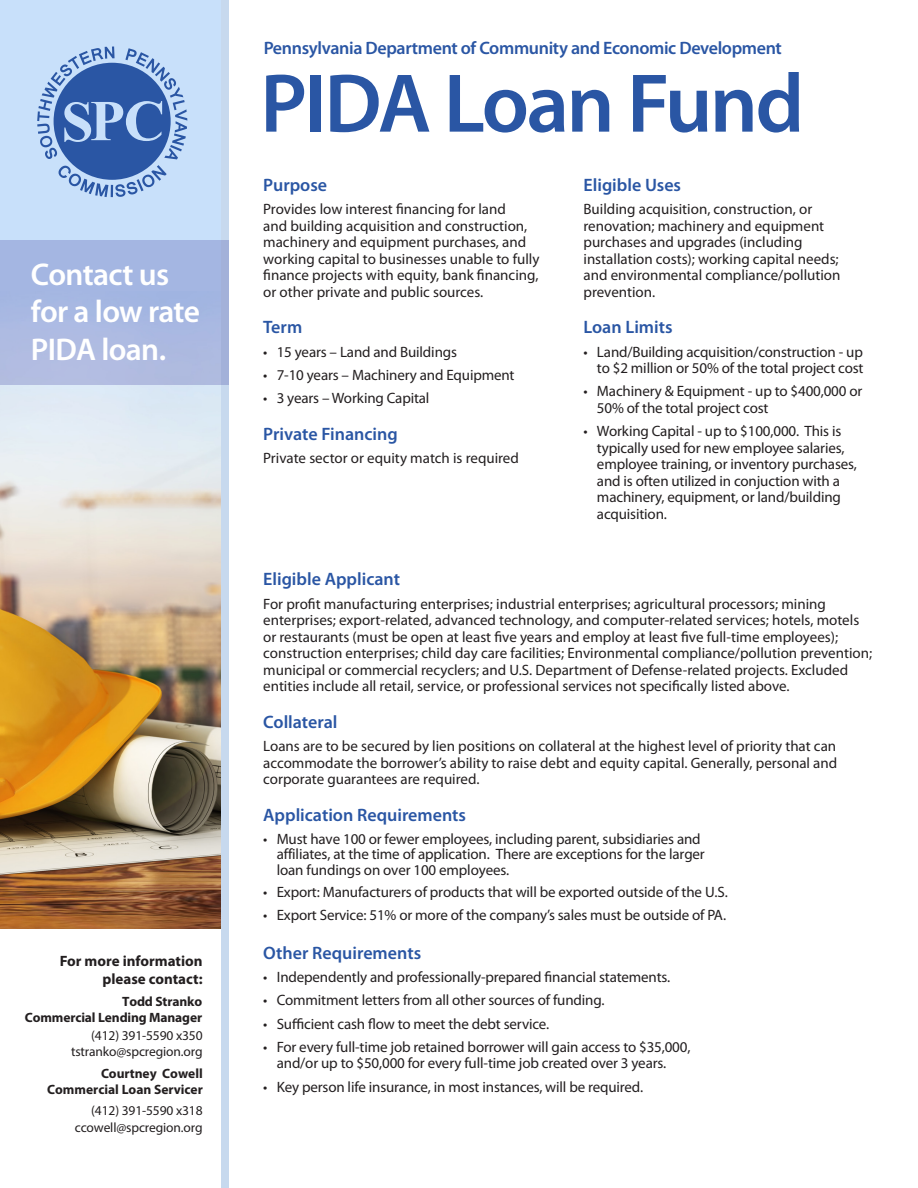
<style>
.page{position:relative;width:918px;height:1188px;background:#fff}
.page>*{position:absolute;margin:0;border:0;box-sizing:border-box;transform-origin:0 0}
.t1{font:600 84px "Myriad Pro";letter-spacing:-.03em;color:#2a56a4}
.t2{font:600 31.5px/37.5px "Myriad Pro";letter-spacing:-.02em;color:#fff}
.Subtitle{font:600 18px "Myriad Pro";color:#2a56a4}
.Subtitle-2{font:600 18px "Myriad Pro";letter-spacing:-.02em;color:#2a56a4}
.Text{font:15px/16.5px "Myriad Pro";letter-spacing:-.005em;color:#231f20}
.t3{font:700 15px/18px "Myriad Pro";color:#231f20;text-align:right}
.t4{font:13.5px/16.2px "Myriad Pro";letter-spacing:-.01em;color:#231f20;text-align:right}
.t5{font:700 13.5px/16.4px "Myriad Pro";letter-spacing:-.01em;color:#231f20;text-align:right}
</style>
<div class="page">
<div style="left:0;top:0;width:221px;height:929px;background:#c8e0fa"></div>
<img style="left:0;top:384px;width:221px;height:545px">
<div style="left:221px;top:0;width:8px;height:1188px;background:#c7d9ee"></div>
<svg style="left:37px;top:46px;width:150px;height:151px"></svg>
<div style="left:0;top:240px;width:229px;height:144px;background:linear-gradient(to right,#abbae3,#a7b6e0)"></div>
<p class="t2" style="left:31px;top:255px;width:171px">Contact us for a low rate<br>PIDA loan.</p>
<p class="t3" style="left:60px;top:952px;width:144px">For more information please contact:</p>
<p class="t5" style="left:25px;top:993px;width:179px">Todd Stranko<br>Commercial Lending Manager</p>
<p class="t4" style="left:71px;top:1027px;width:133px">(412) 391-5590 x350 tstranko@spcregion.org</p>
<p class="t5" style="left:47px;top:1065px;width:157px">Courtney Cowell<br>Commercial Loan Servicer</p>
<p class="t4" style="left:75px;top:1102px;width:129px;line-height:16.8px">(412) 391-5590 x318 ccowell@spcregion.org</p>
<p class="Subtitle-2" style="left:264px;top:36px;width:520px">Pennsylvania Department of Community and Economic Development</p>
<p class="t1" style="left:260px;top:50px;width:546px">PIDA Loan Fund</p>
<p class="Subtitle" style="left:263px;top:173px;width:65px">Purpose</p>
<p class="Text" style="left:263px;top:201px;width:278px">Provides low interest financing for land<br>and building acquisition and construction, machinery and equipment purchases, and working capital to businesses unable to fully finance projects with equity, bank financing, or other private and public sources.</p>
<p class="Subtitle" style="left:263px;top:316px;width:41px">Term</p>
<p class="Text" style="left:263px;top:343px;width:195px">• 15 years – Land and Buildings</p>
<p class="Text" style="left:263px;top:366px;width:253px">• 7-10 years – Machinery and Equipment</p>
<p class="Text" style="left:263px;top:390px;width:168px">• 3 years – Working Capital</p>
<p class="Subtitle" style="left:263px;top:422px;width:136px">Private Financing</p>
<p class="Text" style="left:263px;top:450px;width:257px">Private sector or equity match is required</p>
<p class="Subtitle" style="left:583px;top:173px;width:99px">Eligible Uses</p>
<p class="Text" style="left:583px;top:201px;width:259px">Building acquisition, construction, or renovation; machinery and equipment purchases and upgrades (including installation costs); working capital needs; and environmental compliance/pollution prevention.</p>
<p class="Subtitle" style="left:583px;top:316px;width:91px">Loan Limits</p>
<p class="Text" style="left:583px;top:343px;width:282px;text-align:right">• Land/Building acquisition/construction - up to $2 million or 50% of the total project cost</p>
<p class="Text" style="left:597px;top:383px;width:267px;text-indent:-14px">• Machinery &amp; Equipment - up to $400,000 or<br>50% of the total project cost</p>
<p class="Text" style="left:597px;top:423px;width:261px;text-indent:-14px">• Working Capital - up to $100,000. This is typically used for new employee salaries, employee training, or inventory purchases, and is often utilized in conjuction with a machinery, equipment, or land/building acquisition.</p>
<p class="Subtitle" style="left:263px;top:568px;width:138px">Eligible Applicant</p>
<p class="Text" style="left:263px;top:595px;width:610px">For profit manufacturing enterprises; industrial enterprises; agricultural processors; mining enterprises; export-related, advanced technology, and computer-related services; hotels, motels or restaurants (must be open at least five years and employ at least five full-time employees); construction enterprises; child day care facilities; Environmental compliance/pollution prevention; municipal or commercial recyclers; and U.S. Department of Defense-related projects. Excluded entities include all retail, service, or professional services not specifically listed above.</p>
<p class="Subtitle" style="left:263px;top:710px;width:76px">Collateral</p>
<p class="Text" style="left:263px;top:738px;width:576px;text-align:justify">Loans are to be secured by lien positions on collateral at the highest level of priority that can accommodate the borrower’s ability to raise debt and equity capital. Generally, personal and corporate guarantees are required.</p>
<p class="Subtitle" style="left:263px;top:803px;width:204px">Application Requirements</p>
<p class="Text" style="left:277px;top:831px;width:430px;line-height:15.3px;text-indent:-13px">• Must have 100 or fewer employees, including parent, subsidiaries and affiliates, at the time of application. There are exceptions for the larger loan fundings on over 100 employees.</p>
<p class="Text" style="left:263px;top:884px;width:466px">• Export: Manufacturers of products that will be exported outside of the U.S.</p>
<p class="Text" style="left:263px;top:907px;width:464px">• Export Service: 51% or more of the company’s sales must be outside of PA.</p>
<p class="Subtitle" style="left:263px;top:941px;width:159px">Other Requirements</p>
<p class="Text" style="left:263px;top:969px;width:409px">• Independently and professionally-prepared financial statements.</p>
<p class="Text" style="left:263px;top:992px;width:343px">• Commitment letters from all other sources of funding.</p>
<p class="Text" style="left:263px;top:1015px;width:287px">• Sufficient cash flow to meet the debt service.</p>
<p class="Text" style="left:277px;top:1038px;width:415px;text-indent:-14px">• For every full-time job retained borrower will gain access to $35,000, and/or up to $50,000 for every full-time job created over 3 years.</p>
<p class="Text" style="left:263px;top:1078px;width:381px">• Key person life insurance, in most instances, will be required.</p>
</div>
